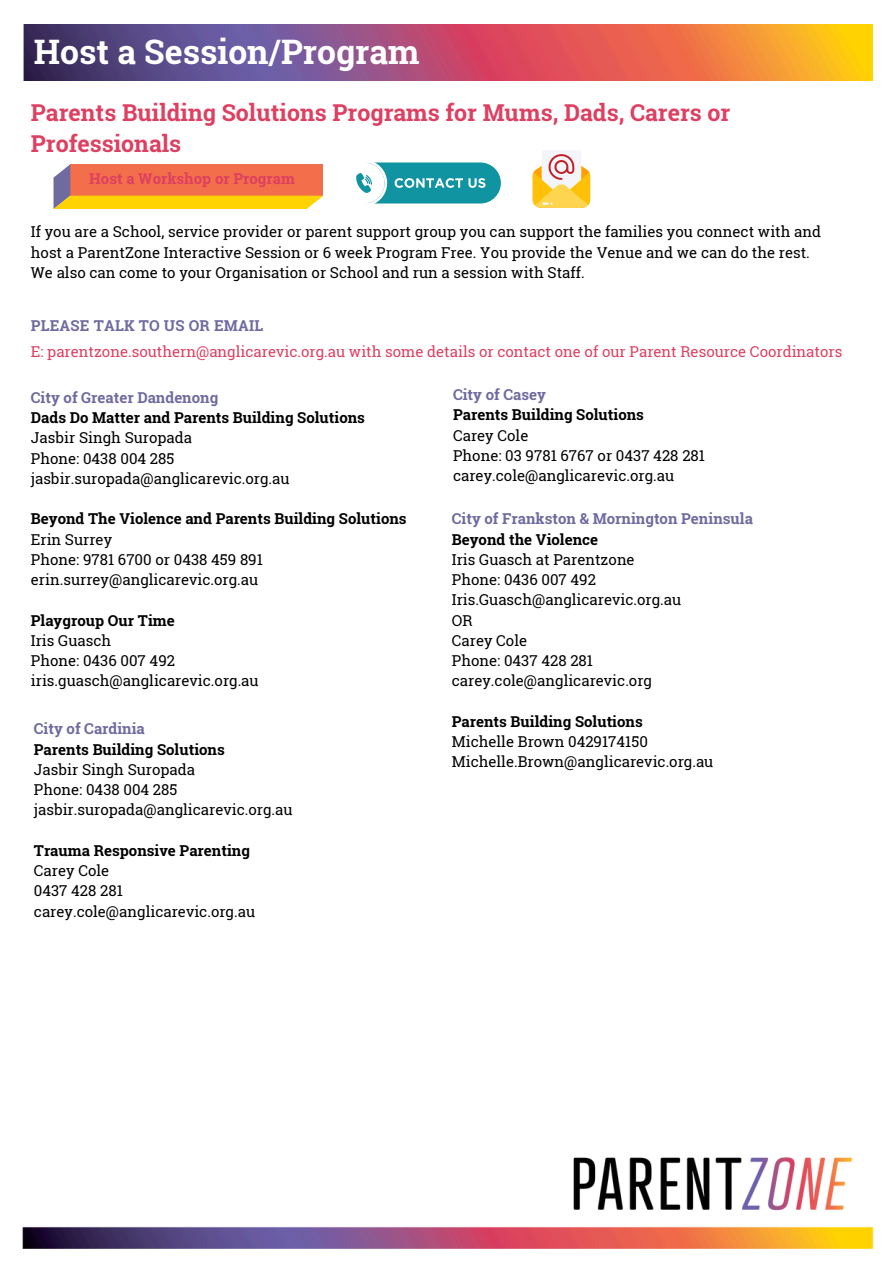
<style>
.page{position:relative;width:894px;height:1264px;background:#fff}
.page>*{position:absolute;margin:0;border:0;box-sizing:border-box;transform-origin:0 0}
.t1{font:700 33.75px "Roboto Slab";color:#fff}
.t2{font:700 23.25px/31.5px "Roboto Slab";color:#dd4061}
.t3{font:15px/20.2px "Roboto Slab";color:#000}
.t4{font:700 15px "Roboto Slab";color:#000}
.t5{font:700 15px "Roboto Slab";color:#6f6aa0}
.t6{font:15px "Roboto Slab";color:#dd4061}
.t7{font:700 15px "Roboto Slab";color:#dd4061}
</style>
<div class="page">
<img style="left:22px;top:1157px;width:852px;height:92px">
<svg style="left:53px;top:164px;width:270px;height:45px;background:#f08d3d"></svg>
<img style="left:24px;top:24px;width:848px;height:57px">
<svg style="left:356px;top:162px;width:144px;height:42px"></svg>
<svg style="left:532px;top:151px;width:58px;height:56px"></svg>
<p class="t1" style="left:34px;top:29px;width:387px">Host a Session/Program</p>
<h2 class="t2" style="left:31px;top:96px;width:700px">Parents Building Solutions Programs for Mums, Dads, Carers or<br>Professionals</h2>
<p class="t7" style="left:89px;top:168px;width:207px">Host a Workshop or Program</p>
<p class="t3" style="left:31px;top:221px;width:791px">If you are a School, service provider or parent support group you can support the families you connect with and host a ParentZone Interactive Session or 6 week Program Free. You provide the Venue and we can do the rest.<br>We also can come to your Organisation or School and run a session with Staff.</p>
<h4 class="t5" style="left:31px;top:316px;width:234px">PLEASE TALK TO US OR EMAIL</h4>
<p class="t6" style="left:31px;top:341px;width:812px">E: parentzone.southern@anglicarevic.org.au with some details or contact one of our Parent Resource Coordinators</p>
<p class="t5" style="left:31px;top:387px;width:189px">City of Greater Dandenong</p>
<h3 class="t4" style="left:31px;top:407px;width:335px">Dads Do Matter and Parents Building Solutions</h3>
<p class="t3" style="left:31px;top:427px;width:163px">Jasbir Singh Suropada</p>
<p class="t3" style="left:31px;top:447px;width:145px">Phone: 0438 004 285</p>
<p class="t3" style="left:31px;top:468px;width:260px">jasbir.suropada@anglicarevic.org.au</p>
<p class="t4" style="left:31px;top:508px;width:377px">Beyond The Violence and Parents Building Solutions</p>
<p class="t3" style="left:31px;top:528px;width:83px">Erin Surrey</p>
<p class="t3" style="left:31px;top:549px;width:233px">Phone: 9781 6700 or 0438 459 891</p>
<p class="t3" style="left:31px;top:569px;width:229px">erin.surrey@anglicarevic.org.au</p>
<p class="t4" style="left:31px;top:610px;width:145px">Playgroup Our Time</p>
<p class="t3" style="left:31px;top:630px;width:82px">Iris Guasch</p>
<p class="t3" style="left:31px;top:650px;width:146px">Phone: 0436 007 492</p>
<p class="t3" style="left:31px;top:670px;width:229px">iris.guasch@anglicarevic.org.au</p>
<p class="t5" style="left:453px;top:384px;width:94px">City of Casey</p>
<p class="t4" style="left:453px;top:404px;width:192px">Parents Building Solutions</p>
<p class="t3" style="left:453px;top:424px;width:77px">Carey Cole</p>
<p class="t3" style="left:453px;top:445px;width:253px">Phone: 03 9781 6767 or 0437 428 281</p>
<p class="t3" style="left:453px;top:465px;width:223px">carey.cole@anglicarevic.org.au</p>
<p class="t5" style="left:451px;top:508px;width:302px">City of Frankston &amp; Mornington Peninsula</p>
<p class="t4" style="left:451px;top:529px;width:148px">Beyond the Violence</p>
<p class="t3" style="left:451px;top:549px;width:184px">Iris Guasch at Parentzone</p>
<p class="t3" style="left:451px;top:569px;width:146px">Phone: 0436 007 492</p>
<p class="t3" style="left:451px;top:589px;width:231px">Iris.Guasch@anglicarevic.org.au</p>
<p class="t3" style="left:451px;top:609px;width:22px">OR</p>
<p class="t3" style="left:451px;top:630px;width:77px">Carey Cole</p>
<p class="t3" style="left:451px;top:650px;width:143px">Phone: 0437 428 281</p>
<p class="t3" style="left:451px;top:670px;width:202px">carey.cole@anglicarevic.org</p>
<p class="t4" style="left:451px;top:711px;width:192px">Parents Building Solutions</p>
<p class="t3" style="left:451px;top:731px;width:197px">Michelle Brown 0429174150</p>
<p class="t3" style="left:451px;top:751px;width:263px">Michelle.Brown@anglicarevic.org.au</p>
<p class="t5" style="left:34px;top:718px;width:112px">City of Cardinia</p>
<p class="t4" style="left:34px;top:738px;width:192px">Parents Building Solutions</p>
<p class="t3" style="left:34px;top:758px;width:163px">Jasbir Singh Suropada</p>
<p class="t3" style="left:34px;top:779px;width:145px">Phone: 0438 004 285</p>
<p class="t3" style="left:34px;top:799px;width:260px">jasbir.suropada@anglicarevic.org.au</p>
<p class="t4" style="left:34px;top:840px;width:217px">Trauma Responsive Parenting</p>
<p class="t3" style="left:34px;top:860px;width:77px">Carey Cole</p>
<p class="t3" style="left:34px;top:880px;width:91px">0437 428 281</p>
<p class="t3" style="left:34px;top:900px;width:223px">carey.cole@anglicarevic.org.au</p>
</div>
